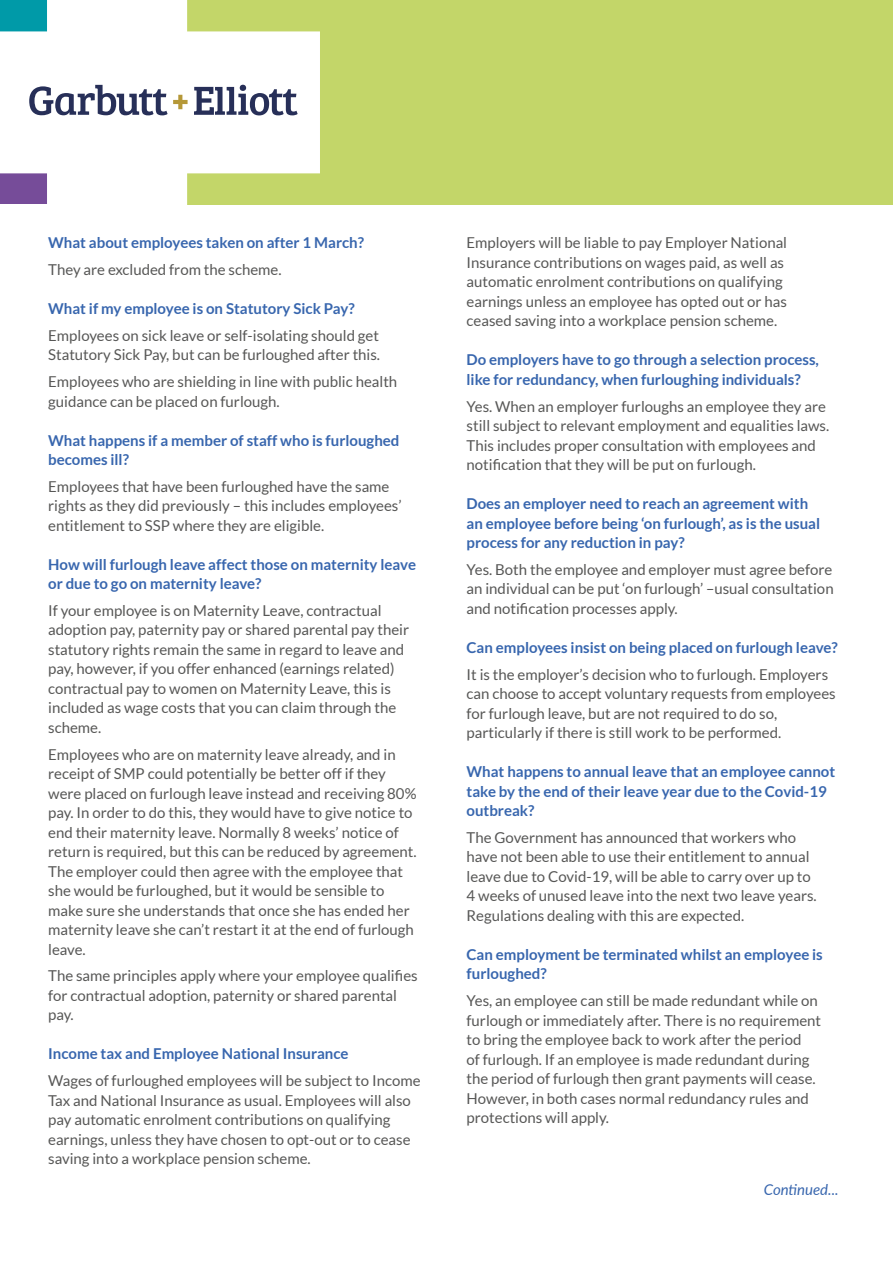
<style>
.page{position:relative;width:893px;height:1263px;background:#fff}
.page>*{position:absolute;margin:0;border:0;box-sizing:border-box;transform-origin:0 0}
.t1{font:15px/19.5px "Lato";color:#575756}
.t2{font:700 15px/19.5px "Lato";color:#3866ae}
.t3{font:italic 15px "Lato";color:#3866ae}
</style>
<div class="page">
<div style="left:187px;top:0;width:706px;height:205px;background:#c3d669"></div>
<svg style="left:0;top:0;width:320px;height:205px"></svg>
<svg style="left:194px;top:85px;width:104px;height:30px;background:#9da1b3"></svg>
<svg style="left:29px;top:85px;width:159px;height:30px"></svg>
<p class="t2" style="left:48px;top:233px;width:317px">What about employees taken on after 1 March?</p>
<p class="t1" style="left:48px;top:260px;width:235px">They are excluded from the scheme.</p>
<p class="t2" style="left:48px;top:299px;width:308px">What if my employee is on Statutory Sick Pay?</p>
<p class="t1" style="left:48px;top:325px;width:333px">Employees on sick leave or self-isolating should get<br>Statutory Sick Pay, but can be furloughed after this.</p>
<p class="t1" style="left:48px;top:372px;width:351px">Employees who are shielding in line with public health guidance can be placed on furlough.</p>
<p class="t2" style="left:48px;top:430px;width:353px">What happens if a member of staff who is furloughed becomes ill?</p>
<p class="t1" style="left:48px;top:476px;width:355px">Employees that have been furloughed have the same rights as they did previously – this includes employees’ entitlement to SSP where they are eligible.</p>
<p class="t2" style="left:48px;top:554px;width:369px">How will furlough leave affect those on maternity leave or due to go on maternity leave?</p>
<p class="t1" style="left:48px;top:601px;width:362px">If your employee is on Maternity Leave, contractual adoption pay, paternity pay or shared parental pay their statutory rights remain the same in regard to leave and pay, however, if you offer enhanced (earnings related) contractual pay to women on Maternity Leave, this is included as wage costs that you can claim through the scheme.</p>
<p class="t1" style="left:48px;top:744px;width:370px">Employees who are on maternity leave already, and in receipt of SMP could potentially be better off if they were placed on furlough leave instead and receiving 80% pay. In order to do this, they would have to give notice to end their maternity leave. Normally 8 weeks’ notice of return is required, but this can be reduced by agreement.<br>The employer could then agree with the employee that she would be furloughed, but it would be sensible to make sure she understands that once she has ended her maternity leave she can’t restart it at the end of furlough leave.</p>
<p class="t1" style="left:48px;top:966px;width:371px">The same principles apply where your employee qualifies for contractual adoption, paternity or shared parental pay.</p>
<p class="t2" style="left:48px;top:1044px;width:302px">Income tax and Employee National Insurance</p>
<p class="t1" style="left:48px;top:1071px;width:374px">Wages of furloughed employees will be subject to Income Tax and National Insurance as usual. Employees will also pay automatic enrolment contributions on qualifying earnings, unless they have chosen to opt-out or to cease saving into a workplace pension scheme.</p>
<p class="t1" style="left:467px;top:233px;width:322px">Employers will be liable to pay Employer National Insurance contributions on wages paid, as well as automatic enrolment contributions on qualifying earnings unless an employee has opted out or has ceased saving into a workplace pension scheme.</p>
<p class="t2" style="left:467px;top:350px;width:354px">Do employers have to go through a selection process, like for redundancy, when furloughing individuals?</p>
<p class="t1" style="left:467px;top:396px;width:364px">Yes. When an employer furloughs an employee they are still subject to relevant employment and equalities laws.<br>This includes proper consultation with employees and notification that they will be put on furlough.</p>
<p class="t2" style="left:467px;top:494px;width:355px">Does an employer need to reach an agreement with an employee before being ‘on furlough’, as is the usual process for any reduction in pay?</p>
<p class="t1" style="left:467px;top:559px;width:369px;text-align:justify">Yes. Both the employee and employer must agree before an individual can be put ‘on furlough’ –usual consultation and notification processes apply.</p>
<p class="t2" style="left:467px;top:637px;width:373px">Can employees insist on being placed on furlough leave?</p>
<p class="t1" style="left:467px;top:664px;width:371px">It is the employer’s decision who to furlough. Employers can choose to accept voluntary requests from employees for furlough leave, but are not required to do so, particularly if there is still work to be performed.</p>
<p class="t2" style="left:467px;top:762px;width:370px">What happens to annual leave that an employee cannot take by the end of their leave year due to the Covid-19 outbreak?</p>
<p class="t1" style="left:467px;top:827px;width:352px">The Government has announced that workers who have not been able to use their entitlement to annual leave due to Covid-19, will be able to carry over up to 4 weeks of unused leave into the next two leave years.<br>Regulations dealing with this are expected.</p>
<p class="t2" style="left:467px;top:944px;width:358px">Can employment be terminated whilst an employee is furloughed?</p>
<p class="t1" style="left:467px;top:991px;width:356px">Yes, an employee can still be made redundant while on furlough or immediately after. There is no requirement to bring the employee back to work after the period<br>of furlough. If an employee is made redundant during the period of furlough then grant payments will cease.<br>However, in both cases normal redundancy rules and protections will apply.</p>
<p class="t3" style="left:764px;top:1179px;width:76px">Continued...</p>
</div>
